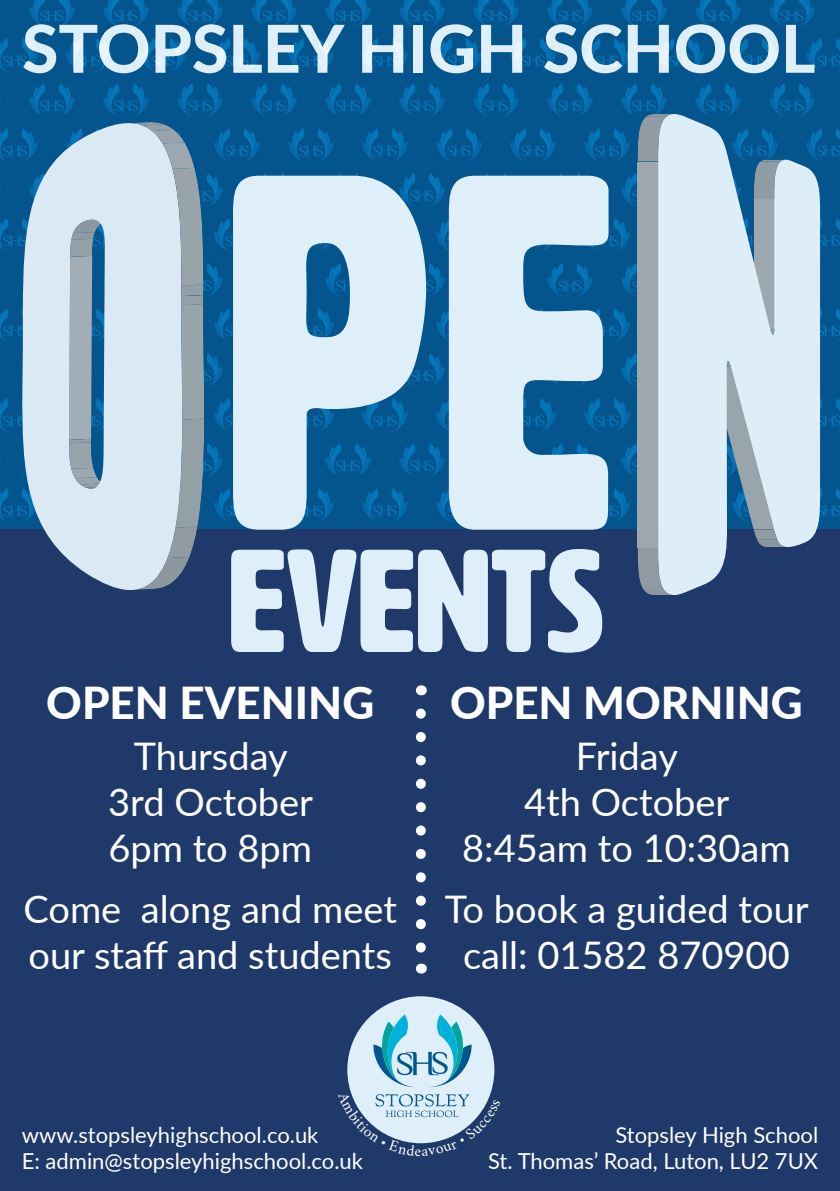
<style>
.page{position:relative;width:840px;height:1191px;background:#fff}
.page>*{position:absolute;margin:0;border:0;box-sizing:border-box;transform-origin:0 0}
.t1{font:144px "HWT Artz";color:#dfeff9}
.t2{font:800 66px "Lato";color:#dfeff9}
.t3{font:800 44px "Lato";color:#fff}
.t4{font:38px/45.6px "Lato";color:#fff;text-align:center}
.t5{font:22px/26.4px "Lato";color:#fff}
</style>
<div class="page">
<div style="left:0;top:529px;width:839px;height:662px;background:#1f396a"></div>
<div style="left:347px;top:996px;width:147px;height:147px;background:#dfeff9;border-radius:50%"></div>
<svg style="left:415px;top:713px;width:10px;height:240px"></svg>
<svg style="left:0;top:0;width:839px;height:529px;fill:#04558e"></svg>
<svg style="left:22px;top:122px;width:104px;height:468px;fill:#dae9f3"></svg>
<svg style="left:126px;top:122px;width:78px;height:468px"></svg>
<div style="left:637px;top:162px;width:20px;height:385px;background:#9ca8ae"></div>
<svg style="left:637px;top:114px;width:20px;height:48px"></svg>
<svg style="left:637px;top:547px;width:20px;height:48px"></svg>
<svg style="left:657px;top:114px;width:162px;height:481px;fill:#deeef8"></svg>
<svg style="left:233px;top:176px;width:193px;height:353px;fill:#dfeff9"></svg>
<svg style="left:448px;top:176px;width:160px;height:353px;fill:#dfeff9"></svg>
<svg style="left:347px;top:1014px;width:148px;height:130px"></svg>
<h2 class="t2" style="left:22px;top:0;width:794px">STOPSLEY HIGH SCHOOL</h2>
<h1 class="t1" style="left:228px;top:526px;width:376px">EVENTS</h1>
<p class="t3" style="left:46px;top:670px;width:329px">OPEN EVENING</p>
<p class="t4" style="left:108px;top:732px;width:206px">Thursday<br>3rd October<br>6pm to 8pm</p>
<p class="t4" style="left:23px;top:885px;width:375px;text-align:left">Come along and meet our staff and students</p>
<p class="t3" style="left:450px;top:670px;width:354px">OPEN MORNING</p>
<p class="t4" style="left:462px;top:732px;width:330px">Friday<br>4th October<br>8:45am to 10:30am</p>
<p class="t4" style="left:444px;top:885px;width:365px">To book a guided tour call: 01582 870900</p>
<p class="t5" style="left:22px;top:1120px;width:342px">www.stopsleyhighschool.co.uk<br>E: admin@stopsleyhighschool.co.uk</p>
<p class="t5" style="left:488px;top:1120px;width:331px;text-align:right">Stopsley High School<br>St. Thomas’ Road, Luton, LU2 7UX</p>
</div>
